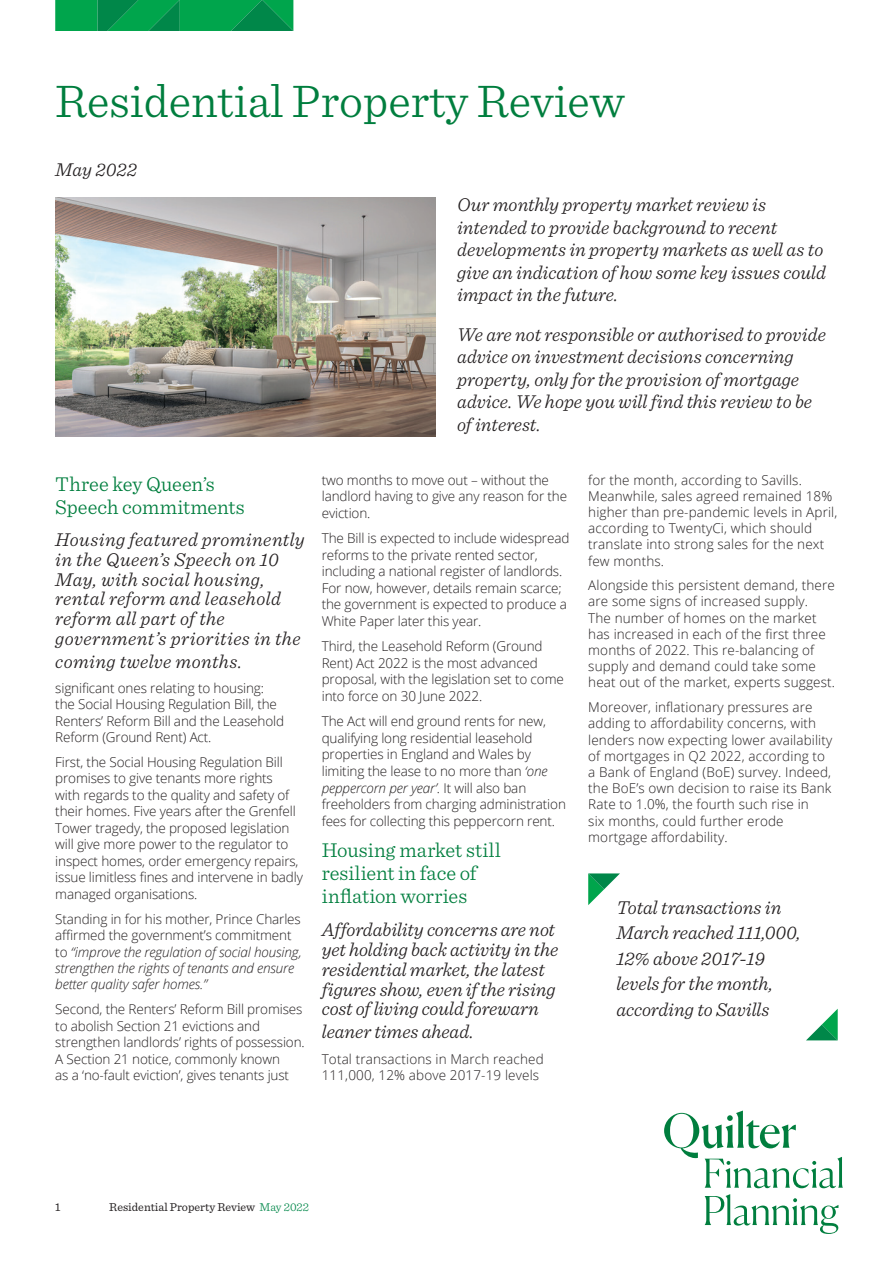
<style>
.page{position:relative;width:893px;height:1263px;background:#fff}
.page>*{position:absolute;margin:0;border:0;box-sizing:border-box;transform-origin:0 0}
.t1{font:300 48px "Sentinel";color:#007e3e}
.t2{font:300 21px/23px "Sentinel";color:#007e3e}
.t3{font:italic 300 19.5px/22.5px "Sentinel";color:#231f20}
.t4{font:italic 300 19.5px/19.8px "Sentinel";letter-spacing:.02em;color:#231f20}
.t5{font:300 13.5px/16.6px "Open Sans";letter-spacing:-.01em;color:#231f20}
.t6{font:300 13.5px/16.2px "Open Sans";letter-spacing:.01em;color:#231f20}
.t7{font:italic 300 13.5px/16.5px "Open Sans";letter-spacing:-.01em;color:#231f20}
.t8{font:12px "Sentinel";color:#231f20}
.s1{font-style:normal}
.s2{font-style:italic}
.s3{font-weight:300;color:#008749}
</style>
<div class="page">
<svg style="left:664px;top:1110px;width:179px;height:124px"></svg>
<svg style="left:55px;top:1px;width:238px;height:30px;background:#019c4c"></svg>
<hr style="left:55px;top:0;width:238px;height:1px;background:#00a54c">
<svg style="left:806px;top:1009px;width:32px;height:31px"></svg>
<svg style="left:588px;top:873px;width:32px;height:32px"></svg>
<img style="left:55px;top:198px;width:381px;height:239px">
<h1 class="t1" style="left:55px;top:66px;width:571px">Residential Property Review</h1>
<h3 class="t3" style="left:55px;top:157px;width:83px">May 2022</h3>
<h3 class="t3" style="left:457px;top:192px;width:370px">Our monthly property market review is intended to provide background to recent developments in property markets as well as to give an indication of how some key issues could impact in the future.</h3>
<h3 class="t3" style="left:457px;top:322px;width:370px">We are not responsible or authorised to provide advice on investment decisions concerning property, only for the provision of mortgage advice. We hope you will find this review to be of interest.</h3>
<h2 class="t2" style="left:55px;top:471px;width:191px">Three key Queen’s<br>Speech commitments</h2>
<h3 class="t4" style="left:55px;top:528px;width:251px">Housing featured prominently in the Queen’s Speech on 10<br>May, with social housing, rental reform and leasehold reform all part of the government’s priorities in the</h3>
<h3 class="t3" style="left:55px;top:649px;width:188px">coming twelve months.</h3>
<p class="t5" style="left:55px;top:679px;width:230px">significant ones relating to housing: the Social Housing Regulation Bill, the Renters’ Reform Bill and the Leasehold Reform (Ground Rent) Act.</p>
<p class="t5" style="left:55px;top:753px;width:249px">First, the Social Housing Regulation Bill promises to give tenants more rights<br>with regards to the quality and safety of their homes. Five years after the Grenfell Tower tragedy, the proposed legislation will give more power to the regulator to inspect homes, order emergency repairs, issue limitless fines and intervene in badly managed organisations.</p>
<p class="t7" style="left:55px;top:910px;width:248px"><span class="s1">Standing in for his mother, Prince Charles affirmed the government’s commitment to</span> “improve the regulation of social housing, strengthen the rights of tenants and ensure better quality safer homes.”</p>
<p class="t5" style="left:55px;top:1001px;width:251px">Second, the Renters’ Reform Bill promises to abolish Section 21 evictions and strengthen landlords’ rights of possession.<br>A Section 21 notice, commonly known<br>as a ‘no-fault eviction’, gives tenants just</p>
<p class="t5" style="left:322px;top:471px;width:247px">two months to move out – without the landlord having to give any reason for the eviction.</p>
<p class="t5" style="left:322px;top:529px;width:249px">The Bill is expected to include widespread reforms to the private rented sector, including a national register of landlords.<br>For now, however, details remain scarce; the government is expected to produce a White Paper later this year.</p>
<p class="t5" style="left:322px;top:637px;width:244px">Third, the Leasehold Reform (Ground Rent) Act 2022 is the most advanced proposal, with the legislation set to come into force on 30 June 2022.</p>
<p class="t5" style="left:322px;top:712px;width:246px">The Act will end ground rents for new, qualifying long residential leasehold properties in England and Wales by limiting the lease to no more than <span class="s2">‘one peppercorn per year’</span>. It will also ban freeholders from charging administration fees for collecting this peppercorn rent.</p>
<h2 class="t2" style="left:322px;top:837px;width:181px">Housing market still resilient in face of inflation worries</h2>
<h3 class="t3" style="left:322px;top:918px;width:238px;line-height:20px">Affordability concerns are not yet holding back activity in the residential market, the latest figures show, even if the rising cost of living could forewarn</h3>
<h3 class="t3" style="left:322px;top:1019px;width:153px">leaner times ahead.</h3>
<p class="t6" style="left:322px;top:1050px;width:223px;line-height:16.6px">Total transactions in March reached<br>111,000, 12% above 2017-19 levels</p>
<p class="t6" style="left:588px;top:471px;width:251px">for the month, according to Savills.<br>Meanwhile, sales agreed remained 18% higher than pre-pandemic levels in April, according to TwentyCi, which should translate into strong sales for the next few months.</p>
<p class="t6" style="left:588px;top:577px;width:248px">Alongside this persistent demand, there are some signs of increased supply.<br>The number of homes on the market has increased in each of the first three months of 2022. This re-balancing of supply and demand could take some heat out of the market, experts suggest.</p>
<p class="t6" style="left:588px;top:699px;width:245px">Moreover, inflationary pressures are adding to affordability concerns, with lenders now expecting lower availability of mortgages in Q2 2022, according to a Bank of England (BoE) survey. Indeed, the BoE’s own decision to raise its Bank Rate to 1.0%, the fourth such rise in<br>six months, could further erode mortgage affordability.</p>
<h3 class="t3" style="left:616px;top:893px;width:186px;line-height:25.5px">Total transactions in<br>March reached 111,000,<br>12% above 2017-19 levels for the month, according to Savills</h3>
<p class="t8" style="left:55px;top:1198px;width:7px">1</p>
<p class="t8" style="left:109px;top:1198px;width:201px">Residential Property Review <span class="s3">May 2022</span></p>
</div>
